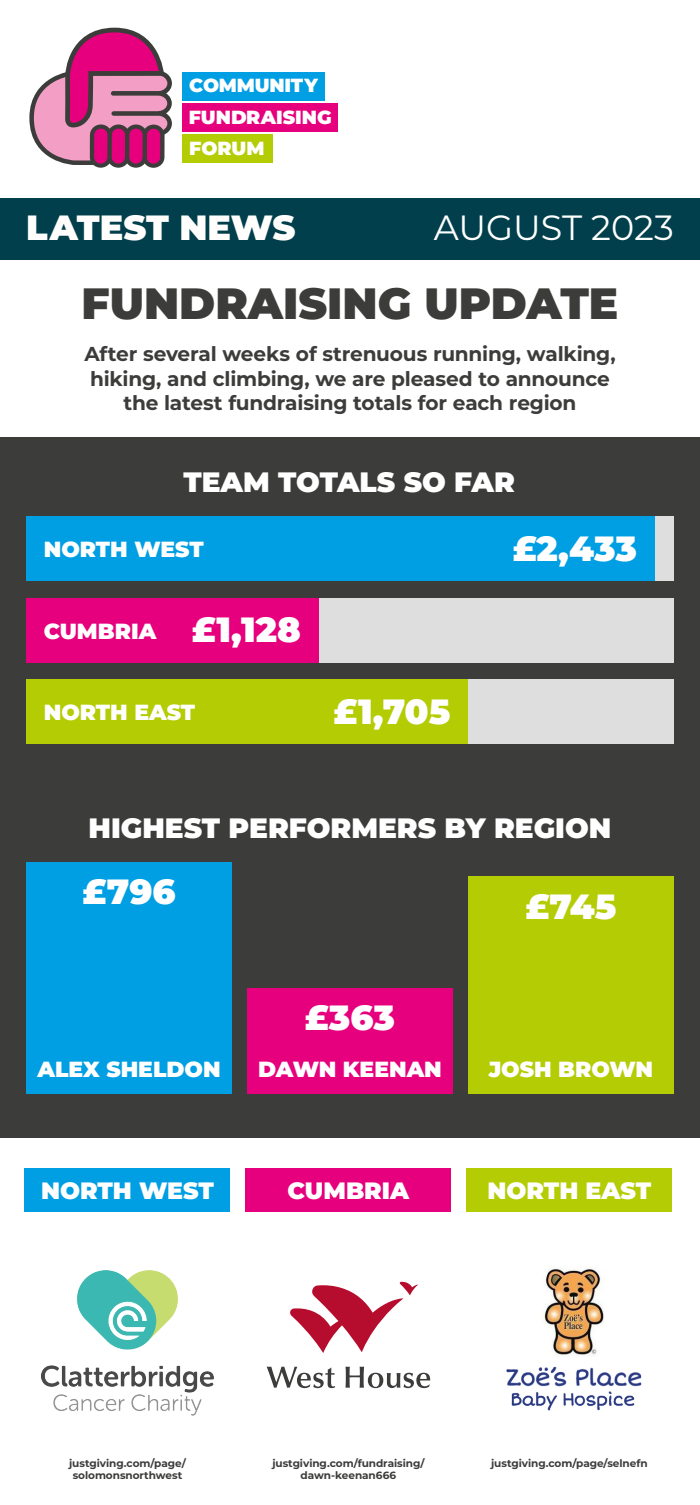
<style>
.page{position:relative;width:700px;height:1505px;background:#fff}
.page>*{position:absolute;margin:0;border:0;box-sizing:border-box;transform-origin:0 0}
.t1{font:900 43.75px "Montserrat";color:#3c3c3b}
.t2{font:900 35px "Montserrat";color:#fff}
.t3{font:900 35px "Montserrat";letter-spacing:-.005em;color:#fffefd}
.t4{font:35px "Montserrat";color:#fff}
.t5{font:900 28px "Montserrat";color:#fff}
.t6{font:900 23.62px "Montserrat";color:#fff}
.t7{font:900 21.88px "Montserrat";color:#fff}
.t8{font:700 20.12px/24.5px "Montserrat";letter-spacing:-.01em;color:#3c3c3b;text-align:center}
.t9{font:900 18.99px/31.2px "Montserrat";color:#fff}
.t10{font:700 10.5px/12.2px "Montserrat";letter-spacing:-.005em;color:#3c3c3b;text-align:center}
.s1{font-size:35px}
</style>
<div class="page">
<div style="left:0;top:198px;width:700px;height:62px;background:#003f4b"></div>
<div style="left:0;top:437px;width:700px;height:701px;background:#3c3c3b"></div>
<div style="left:26px;top:679px;width:648px;height:65px;background:#dedede"></div>
<div style="left:26px;top:598px;width:648px;height:65px;background:#dedede"></div>
<div style="left:26px;top:516px;width:648px;height:65px;background:#dedede"></div>
<div style="left:182px;top:72px;width:143px;height:28px;background:#009fe3"></div>
<div style="left:182px;top:103px;width:156px;height:29px;background:#e6007d"></div>
<div style="left:182px;top:135px;width:90px;height:28px;background:#b4cc04"></div>
<svg style="left:29px;top:28px;width:143px;height:140px"></svg>
<div style="left:246px;top:1168px;width:205px;height:44px;background:#e6007d"></div>
<div style="left:25px;top:1168px;width:205px;height:44px;background:#009fe3"></div>
<div style="left:467px;top:1168px;width:205px;height:44px;background:#b4cc04"></div>
<div style="left:26px;top:516px;width:628px;height:65px;background:#009fe3"></div>
<div style="left:26px;top:598px;width:292px;height:65px;background:#e6007d"></div>
<div style="left:26px;top:679px;width:442px;height:65px;background:#b4cc04"></div>
<div style="left:468px;top:877px;width:206px;height:217px;background:#b4cc04"></div>
<div style="left:247px;top:988px;width:206px;height:106px;background:#e6007d"></div>
<div style="left:26px;top:862px;width:206px;height:232px;background:#009fe3"></div>
<img style="left:42px;top:1271px;width:171px;height:144px">
<svg style="left:267px;top:1367px;width:68px;height:21px"></svg>
<svg style="left:346px;top:1367px;width:84px;height:21px"></svg>
<svg style="left:290px;top:1282px;width:128px;height:71px"></svg>
<img style="left:506px;top:1366px;width:136px;height:45px">
<img style="left:544px;top:1266px;width:60px;height:90px">
<p class="t9" style="left:189px;top:69px;width:145px">COMMUNITY<br>FUNDRAISING<br>FORUM</p>
<h2 class="t3" style="left:26px;top:202px;width:271px">LATEST NEWS</h2>
<h2 class="t4" style="left:434px;top:204px;width:241px">AUGUST 2023</h2>
<h1 class="t1" style="left:82px;top:271px;width:538px">FUNDRAISING UPDATE</h1>
<p class="t8" style="left:84px;top:341px;width:533px">After several weeks of strenuous running, walking, hiking, and climbing, we are pleased to announce the latest fundraising totals for each region</p>
<h3 class="t5" style="left:183px;top:461px;width:333px">TEAM TOTALS SO FAR</h3>
<p class="t7" style="left:44px;top:533px;width:161px">NORTH WEST</p>
<h2 class="t2" style="left:513px;top:522px;width:126px">£2,433</h2>
<p class="t7" style="left:44px;top:615px;width:259px">CUMBRIA <span class="s1">£1,128</span></p>
<p class="t7" style="left:44px;top:696px;width:153px">NORTH EAST</p>
<h2 class="t2" style="left:334px;top:685px;width:118px">£1,705</h2>
<h3 class="t5" style="left:89px;top:807px;width:524px">HIGHEST PERFORMERS BY REGION</h3>
<h2 class="t2" style="left:82px;top:865px;width:95px">£796</h2>
<p class="t7" style="left:37px;top:1052px;width:185px">ALEX SHELDON</p>
<h2 class="t2" style="left:305px;top:991px;width:92px">£363</h2>
<p class="t7" style="left:258px;top:1052px;width:185px">DAWN KEENAN</p>
<h2 class="t2" style="left:525px;top:880px;width:93px">£745</h2>
<p class="t7" style="left:489px;top:1052px;width:166px">JOSH BROWN</p>
<p class="t6" style="left:41px;top:1172px;width:174px">NORTH WEST</p>
<p class="t6" style="left:288px;top:1172px;width:123px">CUMBRIA</p>
<p class="t6" style="left:488px;top:1172px;width:165px">NORTH EAST</p>
<p class="t10" style="left:69px;top:1456px;width:118px">justgiving.com/page/ solomonsnorthwest</p>
<p class="t10" style="left:272px;top:1456px;width:154px">justgiving.com/fundraising/ dawn-keenan666</p>
<p class="t10" style="left:491px;top:1456px;width:158px">justgiving.com/page/selnefn</p>
</div>
